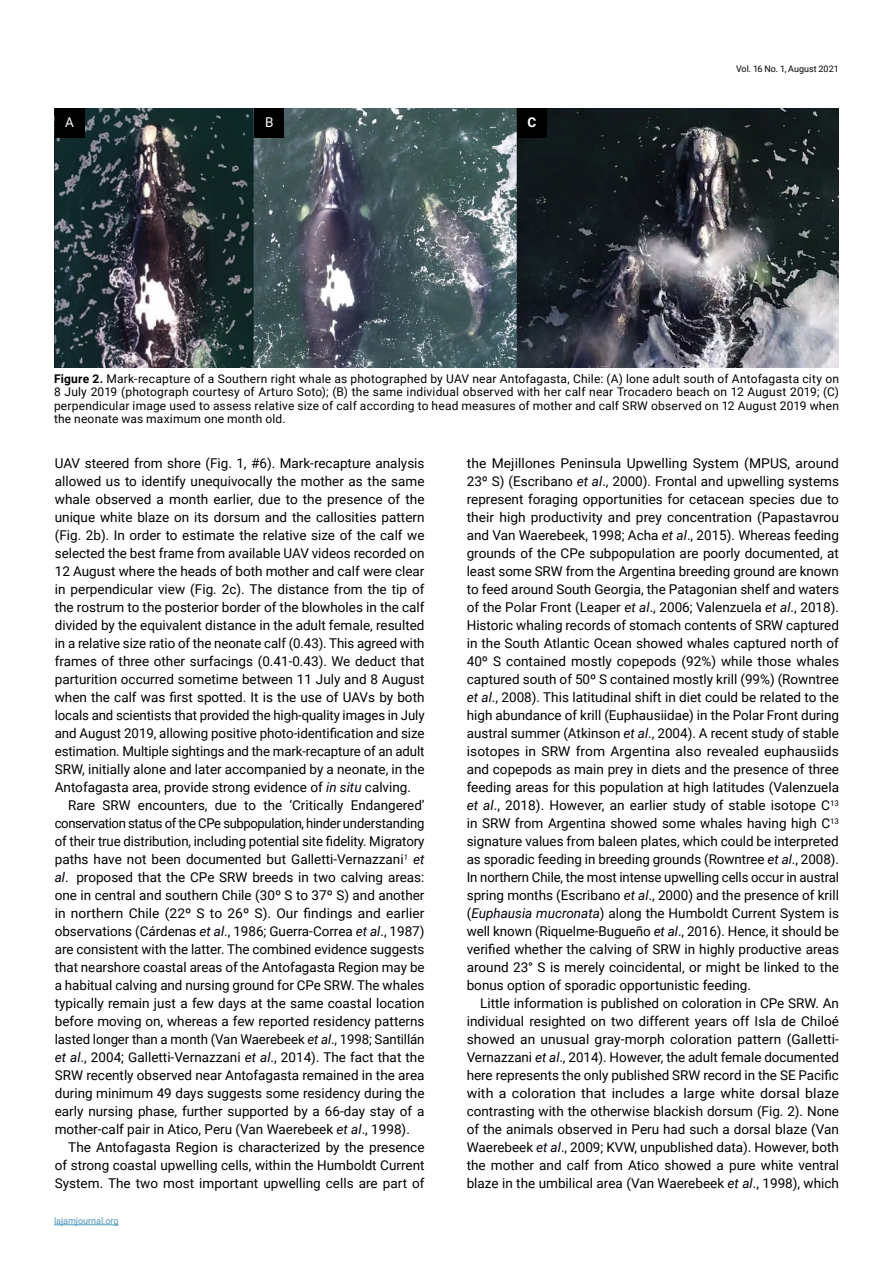
<style>
.page{position:relative;width:893px;height:1263px;background:#fff}
.page>*{position:absolute;margin:0;border:0;box-sizing:border-box;transform-origin:0 0}
.t1{font:13.5px/18px "Roboto";color:#000;text-align:justify}
.t2{font:13.5px "Roboto";color:#fff}
.t3{font:700 13.5px "Roboto";color:#fff}
.t4{font:12px/13.5px "Roboto";letter-spacing:.015em;color:#000;text-align:justify}
.t5{font:9px "Roboto";color:#000}
.t6{font:9px "Roboto";color:#4e97bd}
.s1{font-weight:700}
.s2{font-style:italic;color:#00000a}
</style>
<div class="page">
<hr style="left:54px;top:1224px;width:65px;height:1px;background:#4e97bd">
<img style="left:55px;top:108px;width:784px;height:260px">
<div style="left:55px;top:108px;width:29px;height:30px;background:#000"></div>
<div style="left:254px;top:108px;width:30px;height:30px;background:#000"></div>
<div style="left:517px;top:108px;width:29px;height:30px;background:#000"></div>
<p class="t2" style="left:65px;top:113px;width:10px">A</p>
<p class="t2" style="left:265px;top:113px;width:10px">B</p>
<p class="t3" style="left:527px;top:113px;width:10px">C</p>
<p class="t5" style="left:736px;top:62px;width:104px">Vol. 16 No. 1, August 2021</p>
<p class="t4" style="left:54px;top:371px;width:786px"><span class="s1">Figure 2.</span> Mark-recapture of a Southern right whale as photographed by UAV near Antofagasta, Chile: (A) lone adult south of Antofagasta city on 8 July 2019 (photograph courtesy of Arturo Soto); (B) the same individual observed with her calf near Trocadero beach on 12 August 2019; (C) perpendicular image used to assess relative size of calf according to head measures of mother and calf SRW observed on 12 August 2019 when the neonate was maximum one month old.</p>
<p class="t1" style="left:55px;top:454px;width:371px">UAV steered from shore (Fig. 1, #6). Mark-recapture analysis allowed us to identify unequivocally the mother as the same whale observed a month earlier, due to the presence of the unique white blaze on its dorsum and the callosities pattern (Fig. 2b). In order to estimate the relative size of the calf we selected the best frame from available UAV videos recorded on 12 August where the heads of both mother and calf were clear in perpendicular view (Fig. 2c). The distance from the tip of the rostrum to the posterior border of the blowholes in the calf divided by the equivalent distance in the adult female, resulted in a relative size ratio of the neonate calf (0.43). This agreed with frames of three other surfacings (0.41-0.43). We deduct that parturition occurred sometime between 11 July and 8 August when the calf was first spotted. It is the use of UAVs by both locals and scientists that provided the high-quality images in July and August 2019, allowing positive photo-identification and size estimation. Multiple sightings and the mark-recapture of an adult SRW, initially alone and later accompanied by a neonate, in the Antofagasta area, provide strong evidence of <span class="s2">in situ</span> calving.</p>
<p class="t1" style="left:55px;top:796px;width:371px;text-indent:14px">Rare SRW encounters, due to the ‘Critically Endangered’ conservation status of the CPe subpopulation, hinder understanding of their true distribution, including potential site fidelity. Migratory paths have not been documented but Galletti-Vernazzani<sup>1</sup> <span class="s2">et al</span>. proposed that the CPe SRW breeds in two calving areas: one in central and southern Chile (30º S to 37º S) and another in northern Chile (22º S to 26º S). Our findings and earlier observations (Cárdenas <span class="s2">et al</span>., 1986; Guerra-Correa <span class="s2">et al</span>., 1987) are consistent with the latter. The combined evidence suggests that nearshore coastal areas of the Antofagasta Region may be a habitual calving and nursing ground for CPe SRW. The whales typically remain just a few days at the same coastal location before moving on, whereas a few reported residency patterns lasted longer than a month (Van Waerebeek <span class="s2">et al</span>., 1998; Santillán <span class="s2">et al</span>., 2004; Galletti-Vernazzani <span class="s2">et al</span>., 2014). The fact that the SRW recently observed near Antofagasta remained in the area during minimum 49 days suggests some residency during the early nursing phase, further supported by a 66-day stay of a mother-calf pair in Atico, Peru (Van Waerebeek <span class="s2">et al</span>., 1998).</p>
<p class="t1" style="left:55px;top:1138px;width:371px;text-indent:14px">The Antofagasta Region is characterized by the presence of strong coastal upwelling cells, within the Humboldt Current System. The two most important upwelling cells are part of</p>
<p class="t6" style="left:54px;top:1214px;width:66px">lajamjournal.org</p>
<p class="t1" style="left:467px;top:454px;width:374px">the Mejillones Peninsula Upwelling System (MPUS, around 23º S) (Escribano <span class="s2">et al</span>., 2000). Frontal and upwelling systems represent foraging opportunities for cetacean species due to their high productivity and prey concentration (Papastavrou and Van Waerebeek, 1998; Acha <span class="s2">et al</span>., 2015). Whereas feeding grounds of the CPe subpopulation are poorly documented, at least some SRW from the Argentina breeding ground are known to feed around South Georgia, the Patagonian shelf and waters of the Polar Front (Leaper <span class="s2">et al</span>., 2006; Valenzuela <span class="s2">et al</span>., 2018).<br>Historic whaling records of stomach contents of SRW captured in the South Atlantic Ocean showed whales captured north of 40º S contained mostly copepods (92%) while those whales captured south of 50º S contained mostly krill (99%) (Rowntree <span class="s2">et al</span>., 2008). This latitudinal shift in diet could be related to the high abundance of krill (Euphausiidae) in the Polar Front during austral summer (Atkinson <span class="s2">et al</span>., 2004). A recent study of stable isotopes in SRW from Argentina also revealed euphausiids and copepods as main prey in diets and the presence of three feeding areas for this population at high latitudes (Valenzuela <span class="s2">et al</span>., 2018). However, an earlier study of stable isotope C<sup>13 </sup>in SRW from Argentina showed some whales having high C<sup>13 </sup>signature values from baleen plates, which could be interpreted as sporadic feeding in breeding grounds (Rowntree <span class="s2">et al</span>., 2008).<br>In northern Chile, the most intense upwelling cells occur in austral spring months (Escribano <span class="s2">et al</span>., 2000) and the presence of krill (<span class="s2">Euphausia mucronata</span>) along the Humboldt Current System is well known (Riquelme-Bugueño <span class="s2">et al</span>., 2016). Hence, it should be verified whether the calving of SRW in highly productive areas around 23° S is merely coincidental, or might be linked to the bonus option of sporadic opportunistic feeding.</p>
<p class="t1" style="left:467px;top:994px;width:374px;text-indent:14px">Little information is published on coloration in CPe SRW. An individual resighted on two different years off Isla de Chiloé showed an unusual gray-morph coloration pattern (Galletti-Vernazzani <span class="s2">et al</span>., 2014). However, the adult female documented here represents the only published SRW record in the SE Pacific with a coloration that includes a large white dorsal blaze contrasting with the otherwise blackish dorsum (Fig. 2). None of the animals observed in Peru had such a dorsal blaze (Van Waerebeek <span class="s2">et al</span>., 2009; KVW, unpublished data). However, both the mother and calf from Atico showed a pure white ventral blaze in the umbilical area (Van Waerebeek <span class="s2">et al</span>., 1998), which</p>
</div>
